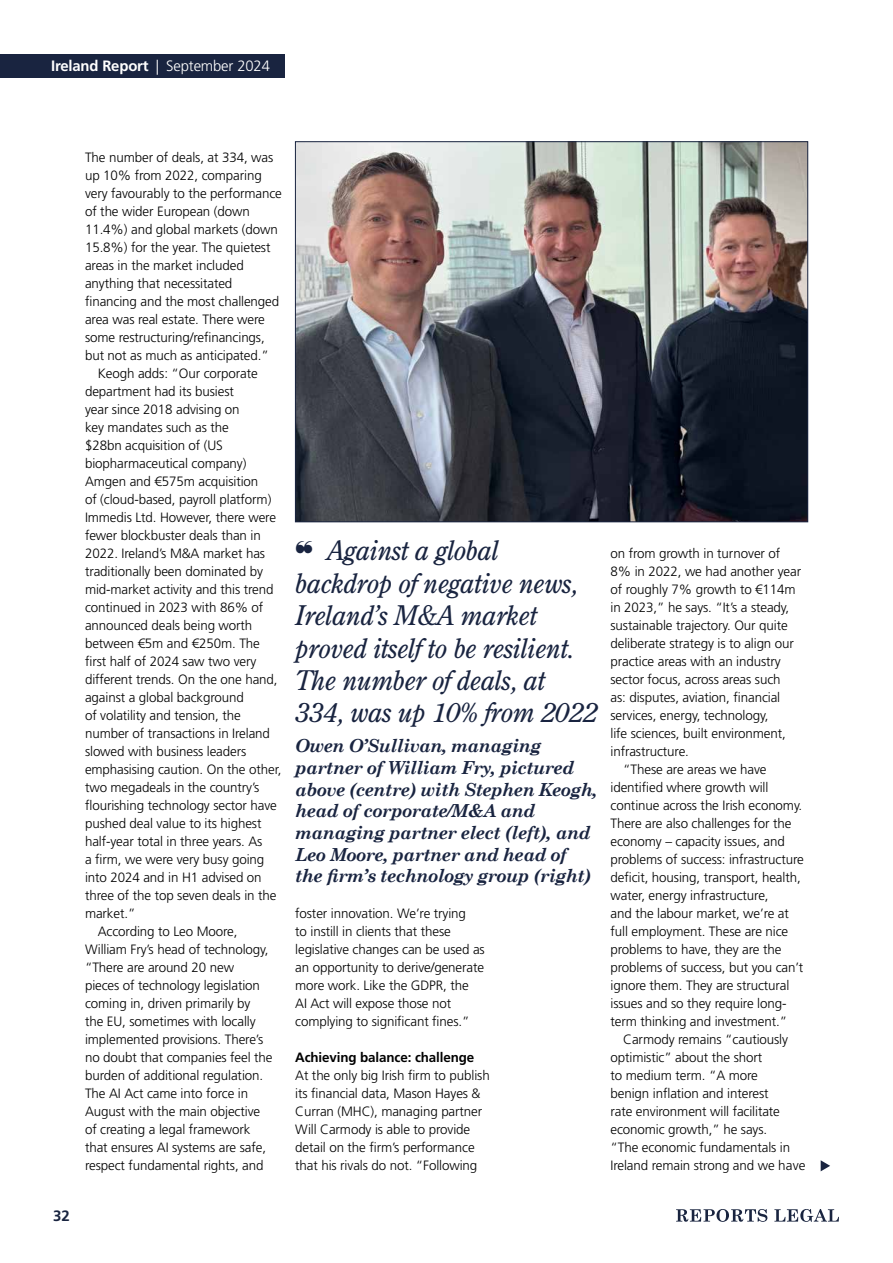
<style>
.page{position:relative;width:893px;height:1263px;background:#fff}
.page>*{position:absolute;margin:0;border:0;box-sizing:border-box;transform-origin:0 0}
.t1{font:italic 27px/32.4px "Century Old Style Std";letter-spacing:-.02em;color:#192440}
.t2{font:italic 700 18px/21.6px "Century Schoolbook";letter-spacing:-.03em;color:#192440}
.t3{font:300 15px "Frutiger LT Std";letter-spacing:-.01em;color:#fff}
.t4{font:700 15px "Frutiger LT Std";color:#192440}
.t5{font:300 13.5px/18px "Frutiger LT Std";letter-spacing:-.01em;color:#000}
.t6{font:700 13.5px "Frutiger LT Std";letter-spacing:-.01em;color:#000}
.s1{font-weight:700}
</style>
<div class="page">
<div style="left:0;top:54px;width:285px;height:23px;background:#192440"></div>
<svg style="left:676px;top:1209px;width:91px;height:13px"></svg>
<svg style="left:774px;top:1209px;width:65px;height:13px"></svg>
<img style="left:297px;top:143px;width:509px;height:377px">
<svg style="left:821px;top:1160px;width:9px;height:11px"></svg>
<p class="t3" style="left:51px;top:58px;width:220px"><span class="s1">Ireland Report</span> | September 2024</p>
<p class="t4" style="left:53px;top:1207px;width:18px">32</p>
<p class="t5" style="left:85px;top:149px;width:190px">The number of deals, at 334, was</p>
<p class="t5" style="left:85px;top:167px;width:178px">up 10% from 2022, comparing</p>
<p class="t5" style="left:85px;top:185px;width:198px">very favourably to the performance</p>
<p class="t5" style="left:85px;top:203px;width:166px">of the wider European (down</p>
<p class="t5" style="left:85px;top:221px;width:194px">11.4%) and global markets (down</p>
<p class="t5" style="left:85px;top:239px;width:187px">15.8%) for the year. The quietest</p>
<p class="t5" style="left:85px;top:257px;width:160px">areas in the market included</p>
<p class="t5" style="left:85px;top:275px;width:149px">anything that necessitated</p>
<p class="t5" style="left:85px;top:293px;width:196px">financing and the most challenged</p>
<p class="t5" style="left:85px;top:310px;width:181px">area was real estate. There were</p>
<p class="t5" style="left:85px;top:328px;width:181px">some restructuring/refinancings,</p>
<p class="t5" style="left:85px;top:346px;width:185px">but not as much as anticipated.”</p>
<p class="t5" style="left:98px;top:364px;width:161px">Keogh adds: “Our corporate</p>
<p class="t5" style="left:85px;top:382px;width:150px">department had its busiest</p>
<p class="t5" style="left:85px;top:400px;width:156px">year since 2018 advising on</p>
<p class="t5" style="left:85px;top:418px;width:145px">key mandates such as the</p>
<p class="t5" style="left:85px;top:436px;width:139px">$28bn acquisition of (US</p>
<p class="t5" style="left:85px;top:454px;width:163px">biopharmaceutical company)</p>
<p class="t5" style="left:85px;top:472px;width:175px">Amgen and €575m acquisition</p>
<p class="t5" style="left:85px;top:490px;width:188px">of (cloud-based, payroll platform)</p>
<p class="t5" style="left:85px;top:508px;width:192px">Immedis Ltd. However, there were</p>
<p class="t5" style="left:85px;top:526px;width:177px">fewer blockbuster deals than in</p>
<p class="t5" style="left:85px;top:544px;width:182px">2022. Ireland’s M&amp;A market has</p>
<p class="t5" style="left:85px;top:562px;width:179px">traditionally been dominated by</p>
<p class="t5" style="left:85px;top:580px;width:190px">mid-market activity and this trend</p>
<p class="t5" style="left:85px;top:598px;width:180px">continued in 2023 with 86% of</p>
<p class="t5" style="left:85px;top:616px;width:169px">announced deals being worth</p>
<p class="t5" style="left:85px;top:634px;width:176px">between €5m and €250m. The</p>
<p class="t5" style="left:85px;top:652px;width:173px">first half of 2024 saw two very</p>
<p class="t5" style="left:85px;top:670px;width:194px">different trends. On the one hand,</p>
<p class="t5" style="left:85px;top:688px;width:160px">against a global background</p>
<p class="t5" style="left:85px;top:706px;width:157px">of volatility and tension, the</p>
<p class="t5" style="left:85px;top:724px;width:186px">number of transactions in Ireland</p>
<p class="t5" style="left:85px;top:742px;width:163px">slowed with business leaders</p>
<p class="t5" style="left:85px;top:760px;width:198px">emphasising caution. On the other,</p>
<p class="t5" style="left:85px;top:778px;width:176px">two megadeals in the country’s</p>
<p class="t5" style="left:85px;top:796px;width:193px">flourishing technology sector have</p>
<p class="t5" style="left:85px;top:814px;width:178px">pushed deal value to its highest</p>
<p class="t5" style="left:85px;top:832px;width:179px">half-year total in three years. As</p>
<p class="t5" style="left:85px;top:850px;width:181px">a firm, we were very busy going</p>
<p class="t5" style="left:85px;top:868px;width:178px">into 2024 and in H1 advised on</p>
<p class="t5" style="left:85px;top:886px;width:193px">three of the top seven deals in the</p>
<p class="t5" style="left:85px;top:904px;width:52px">market.”</p>
<p class="t5" style="left:98px;top:922px;width:141px">According to Leo Moore,</p>
<p class="t5" style="left:85px;top:940px;width:185px">William Fry’s head of technology,</p>
<p class="t5" style="left:85px;top:958px;width:151px">“There are around 20 new</p>
<p class="t5" style="left:85px;top:976px;width:176px">pieces of technology legislation</p>
<p class="t5" style="left:85px;top:994px;width:167px">coming in, driven primarily by</p>
<p class="t5" style="left:85px;top:1012px;width:172px">the EU, sometimes with locally</p>
<p class="t5" style="left:85px;top:1030px;width:180px">implemented provisions. There’s</p>
<p class="t5" style="left:85px;top:1048px;width:189px">no doubt that companies feel the</p>
<p class="t5" style="left:85px;top:1066px;width:180px">burden of additional regulation.</p>
<p class="t5" style="left:85px;top:1084px;width:165px">The AI Act came into force in</p>
<p class="t5" style="left:85px;top:1102px;width:177px">August with the main objective</p>
<p class="t5" style="left:85px;top:1120px;width:167px">of creating a legal framework</p>
<p class="t5" style="left:85px;top:1138px;width:182px">that ensures AI systems are safe,</p>
<p class="t5" style="left:85px;top:1156px;width:180px">respect fundamental rights, and</p>
<h1 class="t1" style="left:295px;top:534px;width:303px">❝ Against a global backdrop of negative news,<br>Ireland’s M&amp;A market proved itself to be resilient.<br>The number of deals, at<br>334, was up 10% from 2022</h1>
<h2 class="t2" style="left:295px;top:735px;width:304px">Owen O’Sullivan, managing partner of William Fry, pictured above (centre) with Stephen Keogh, head of corporate/M&amp;A and managing partner elect (left), and<br>Leo Moore, partner and head of the firm’s technology group (right)</h2>
<p class="t5" style="left:295px;top:904px;width:191px">foster innovation. We’re trying<br>to instill in clients that these legislative changes can be used as an opportunity to derive/generate more work. Like the GDPR, the<br>AI Act will expose those not complying to significant fines.”</p>
<p class="t6" style="left:295px;top:1049px;width:181px">Achieving balance: challenge</p>
<p class="t5" style="left:295px;top:1066px;width:196px">At the only big Irish firm to publish its financial data, Mason Hayes &amp; Curran (MHC), managing partner Will Carmody is able to provide detail on the firm’s performance that his rivals do not. “Following</p>
<p class="t5" style="left:610px;top:545px;width:171px">on from growth in turnover of</p>
<p class="t5" style="left:610px;top:563px;width:192px">8% in 2022, we had another year</p>
<p class="t5" style="left:610px;top:581px;width:187px">of roughly 7% growth to €114m</p>
<p class="t5" style="left:610px;top:599px;width:180px">in 2023,” he says. “It’s a steady,</p>
<p class="t5" style="left:610px;top:617px;width:179px">sustainable trajectory. Our quite</p>
<p class="t5" style="left:610px;top:635px;width:185px">deliberate strategy is to align our</p>
<p class="t5" style="left:610px;top:653px;width:172px">practice areas with an industry</p>
<p class="t5" style="left:610px;top:671px;width:172px">sector focus, across areas such</p>
<p class="t5" style="left:610px;top:689px;width:171px">as: disputes, aviation, financial</p>
<p class="t5" style="left:610px;top:706px;width:159px">services, energy, technology,</p>
<p class="t5" style="left:610px;top:724px;width:177px">life sciences, built environment,</p>
<p class="t5" style="left:610px;top:742px;width:80px">infrastructure.</p>
<p class="t5" style="left:623px;top:760px;width:145px">“These are areas we have</p>
<p class="t5" style="left:610px;top:778px;width:159px">identified where growth will</p>
<p class="t5" style="left:610px;top:796px;width:193px">continue across the Irish economy.</p>
<p class="t5" style="left:610px;top:814px;width:183px">There are also challenges for the</p>
<p class="t5" style="left:610px;top:832px;width:176px">economy – capacity issues, and</p>
<p class="t5" style="left:610px;top:850px;width:195px">problems of success: infrastructure</p>
<p class="t5" style="left:610px;top:868px;width:192px">deficit, housing, transport, health,</p>
<p class="t5" style="left:610px;top:886px;width:160px">water, energy infrastructure,</p>
<p class="t5" style="left:610px;top:904px;width:180px">and the labour market, we’re at</p>
<p class="t5" style="left:610px;top:922px;width:179px">full employment. These are nice</p>
<p class="t5" style="left:610px;top:940px;width:172px">problems to have, they are the</p>
<p class="t5" style="left:610px;top:958px;width:194px">problems of success, but you can’t</p>
<p class="t5" style="left:610px;top:976px;width:180px">ignore them. They are structural</p>
<p class="t5" style="left:610px;top:994px;width:177px">issues and so they require long-</p>
<p class="t5" style="left:610px;top:1012px;width:178px">term thinking and investment.”</p>
<p class="t5" style="left:623px;top:1030px;width:166px">Carmody remains “cautiously</p>
<p class="t5" style="left:610px;top:1048px;width:153px">optimistic” about the short</p>
<p class="t5" style="left:610px;top:1066px;width:149px">to medium term. “A more</p>
<p class="t5" style="left:610px;top:1084px;width:160px">benign inflation and interest</p>
<p class="t5" style="left:610px;top:1102px;width:171px">rate environment will facilitate</p>
<p class="t5" style="left:610px;top:1120px;width:158px">economic growth,” he says.</p>
<p class="t5" style="left:610px;top:1138px;width:181px">“The economic fundamentals in</p>
<p class="t5" style="left:610px;top:1156px;width:197px">Ireland remain strong and we have</p>
</div>
